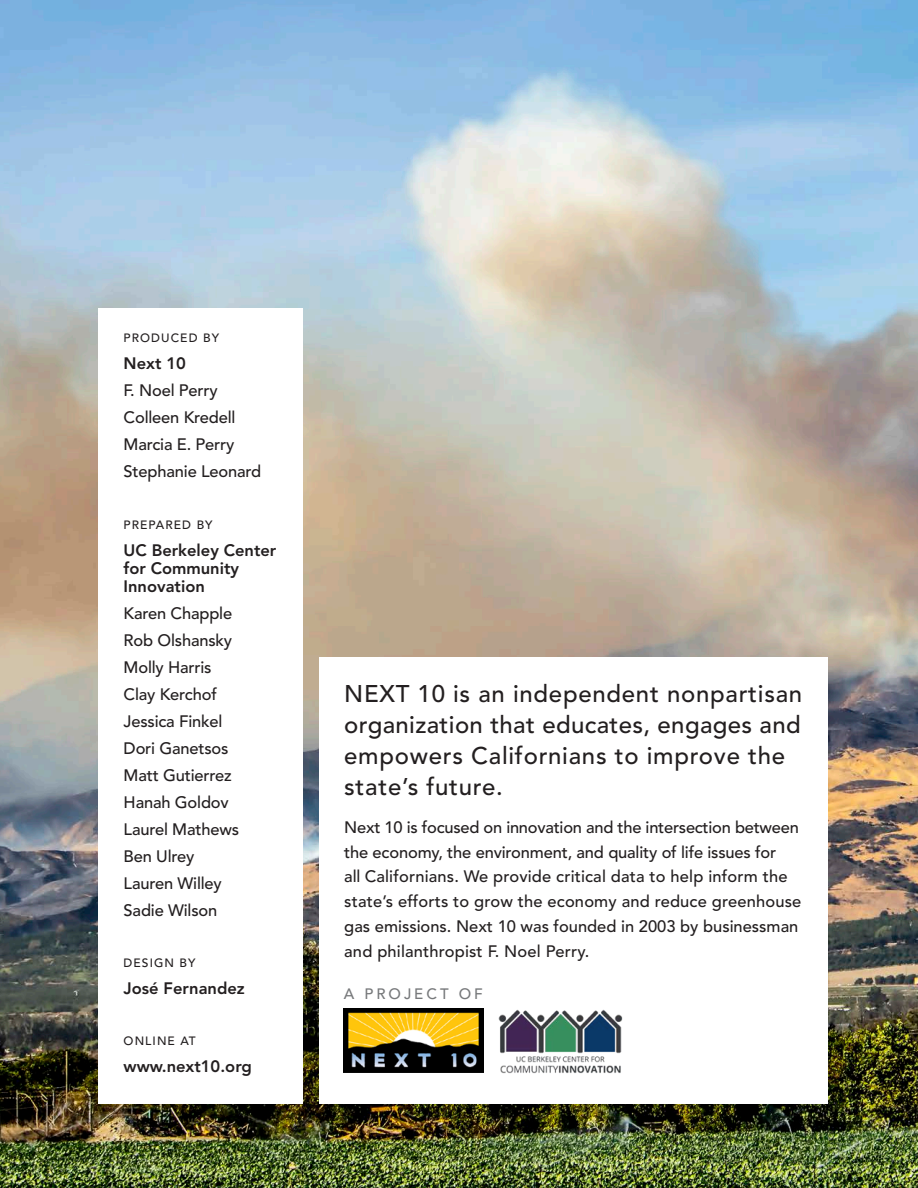
<style>
.page{position:relative;width:918px;height:1188px;background:#fff}
.page>*{position:absolute;margin:0;border:0;box-sizing:border-box;transform-origin:0 0}
.body_text{font:500 24px/30.8px "Avenir";letter-spacing:.03em;color:#231f20}
.body_text-2{font:500 16.5px/24.8px "Avenir";letter-spacing:-.01em;color:#231f20}
.body_text-3{font:800 16.5px/18px "Avenir";color:#231f20}
.t1{font:500 15px "Avenir";letter-spacing:.2em;color:#77797b}
.body_text-4{font:500 12px "Avenir";letter-spacing:.09em;color:#231f20}
</style>
<div class="page">
<img style="left:0;top:0;width:918px;height:1188px">
<div style="left:98px;top:309px;width:205px;height:795px;background:#fff"></div>
<div style="left:319px;top:657px;width:508px;height:447px;background:#fff"></div>
<img style="left:344px;top:1008px;width:139px;height:64px">
<img style="left:498px;top:1009px;width:124px;height:65px">
<p class="body_text-4" style="left:124px;top:331px;width:97px">PRODUCED BY</p>
<p class="body_text-3" style="left:124px;top:354px;width:64px">Next 10</p>
<p class="body_text-2" style="left:124px;top:378px;width:96px">F. Noel Perry</p>
<p class="body_text-2" style="left:124px;top:405px;width:113px">Colleen Kredell</p>
<p class="body_text-2" style="left:124px;top:432px;width:112px">Marcia E. Perry</p>
<p class="body_text-2" style="left:124px;top:459px;width:139px">Stephanie Leonard</p>
<p class="body_text-4" style="left:124px;top:517px;width:91px">PREPARED BY</p>
<p class="body_text-3" style="left:124px;top:541px;width:154px">UC Berkeley Center for Community<br>Innovation</p>
<p class="body_text-2" style="left:124px;top:601px;width:110px">Karen Chapple</p>
<p class="body_text-2" style="left:124px;top:628px;width:110px">Rob Olshansky</p>
<p class="body_text-2" style="left:124px;top:655px;width:89px">Molly Harris</p>
<p class="body_text-2" style="left:124px;top:682px;width:95px">Clay Kerchof</p>
<p class="body_text-2" style="left:124px;top:709px;width:101px">Jessica Finkel</p>
<p class="body_text-2" style="left:124px;top:736px;width:107px">Dori Ganetsos</p>
<p class="body_text-2" style="left:124px;top:763px;width:110px">Matt Gutierrez</p>
<p class="body_text-2" style="left:124px;top:790px;width:107px">Hanah Goldov</p>
<p class="body_text-2" style="left:124px;top:817px;width:117px">Laurel Mathews</p>
<p class="body_text-2" style="left:124px;top:844px;width:72px">Ben Ulrey</p>
<p class="body_text-2" style="left:124px;top:871px;width:100px">Lauren Willey</p>
<p class="body_text-2" style="left:124px;top:898px;width:95px">Sadie Wilson</p>
<p class="body_text-4" style="left:124px;top:956px;width:74px">DESIGN BY</p>
<p class="body_text-3" style="left:124px;top:979px;width:123px">José Fernandez</p>
<p class="body_text-4" style="left:124px;top:1034px;width:74px">ONLINE AT</p>
<p class="body_text-3" style="left:124px;top:1058px;width:130px">www.next10.org</p>
<p class="body_text" style="left:344px;top:679px;width:460px">NEXT 10 is an independent nonpartisan organization that educates, engages and empowers Californians to improve the state’s future.</p>
<p class="body_text-2" style="left:344px;top:815px;width:459px">Next 10 is focused on innovation and the intersection between the economy, the environment, and quality of life issues for<br>all Californians. We provide critical data to help inform the state’s efforts to grow the economy and reduce greenhouse gas emissions. Next 10 was founded in 2003 by businessman and philanthropist F. Noel Perry.</p>
<p class="t1" style="left:344px;top:985px;width:141px">A PROJECT OF</p>
</div>
